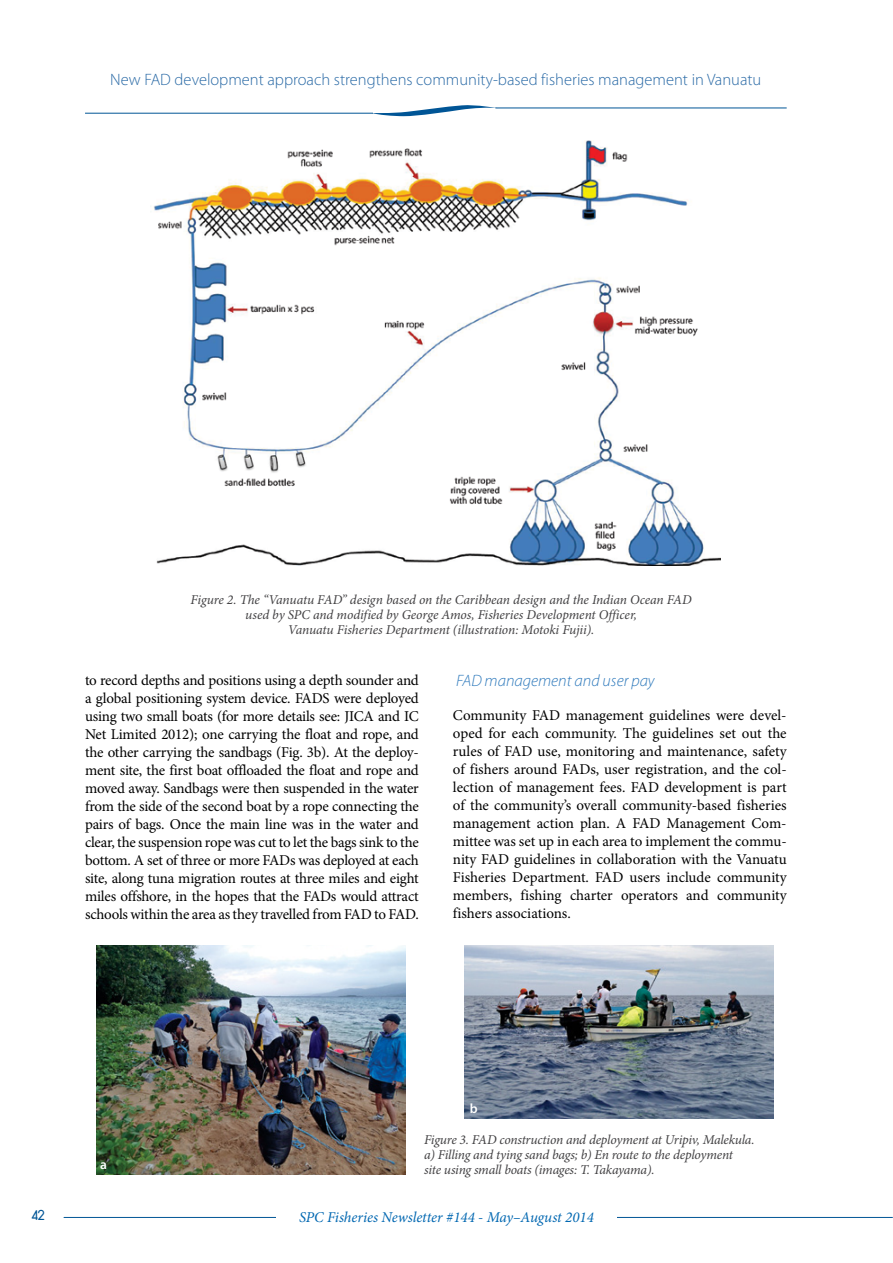
<style>
.page{position:relative;width:893px;height:1263px;background:#fff}
.page>*{position:absolute;margin:0;border:0;box-sizing:border-box;transform-origin:0 0}
.t1{font:300 16.5px "Myriad Pro";color:#2a6aa6}
.t2{font:italic 300 16.5px "Myriad Pro";color:#2f7abc}
.t3{font:15px/18px "Minion Pro";letter-spacing:-.01em;color:#000;text-align:justify}
.t4{font:italic 15px "Minion Pro";letter-spacing:-.005em;color:#0067b1}
.t5{font:15px "Duepuntozero";color:#005596}
.t6{font:italic 13.5px/15px "Minion Pro";letter-spacing:-.015em;color:#414042;text-align:center}
.t7{font:600 13.5px "Myriad Pro";color:#fff}
</style>
<div class="page">
<hr style="left:85px;top:113px;width:288px;height:1px;background:#005596">
<hr style="left:495px;top:108px;width:292px;height:1px;background:#005596">
<svg style="left:372px;top:105px;width:126px;height:11px"></svg>
<hr style="left:64px;top:1217px;width:828px;height:1px;background:#005596">
<div style="left:276px;top:1210px;width:341px;height:21px;background:#fff"></div>
<img style="left:154px;top:140px;width:567px;height:425px">
<img style="left:96px;top:945px;width:309px;height:229px">
<img style="left:464px;top:945px;width:309px;height:174px">
<p class="t1" style="left:110px;top:69px;width:653px">New FAD development approach strengthens community-based fisheries management in Vanuatu</p>
<p class="t6" style="left:191px;top:592px;width:503px">Figure 2. The “Vanuatu FAD” design based on the Caribbean design and the Indian Ocean FAD used by SPC and modified by George Amos, Fisheries Development Officer,<br>Vanuatu Fisheries Department (illustration: Motoki Fujii).</p>
<p class="t3" style="left:85px;top:671px;width:335px">to record depths and positions using a depth sounder and a global positioning system device. FADS were deployed using two small boats (for more details see: JICA and IC Net Limited 2012); one carrying the float and rope, and the other carrying the sandbags (Fig. 3b). At the deploy&shy;ment site, the first boat offloaded the float and rope and moved away. Sandbags were then suspended in the water from the side of the second boat by a rope connecting the pairs of bags. Once the main line was in the water and clear, the suspension rope was cut to let the bags sink to the bottom. A set of three or more FADs was deployed at each site, along tuna migration routes at three miles and eight miles offshore, in the hopes that the FADs would attract schools within the area as they travelled from FAD to FAD.</p>
<p class="t2" style="left:456px;top:671px;width:200px">FAD management and user pay</p>
<p class="t3" style="left:453px;top:706px;width:335px">Community FAD management guidelines were devel&shy;oped for each community. The guidelines set out the rules of FAD use, monitoring and maintenance, safety of fishers around FADs, user registration, and the col&shy;lection of management fees. FAD development is part of the community’s overall community-based fisheries management action plan. A FAD Management Com&shy;mittee was set up in each area to implement the commu&shy;nity FAD guidelines in collaboration with the Vanuatu Fisheries Department. FAD users include community members, fishing charter operators and community fishers associations.</p>
<p class="t7" style="left:470px;top:1100px;width:9px">b</p>
<p class="t7" style="left:100px;top:1156px;width:8px">a</p>
<p class="t6" style="left:424px;top:1132px;width:332px;text-align:left">Figure 3. FAD construction and deployment at Uripiv, Malekula. a) Filling and tying sand bags; b) En route to the deployment<br>site using small boats (images: T. Takayama).</p>
<p class="t5" style="left:32px;top:1207px;width:15px">42</p>
<p class="t4" style="left:299px;top:1206px;width:296px">SPC Fisheries Newsletter #144 - May–August 2014</p>
</div>
